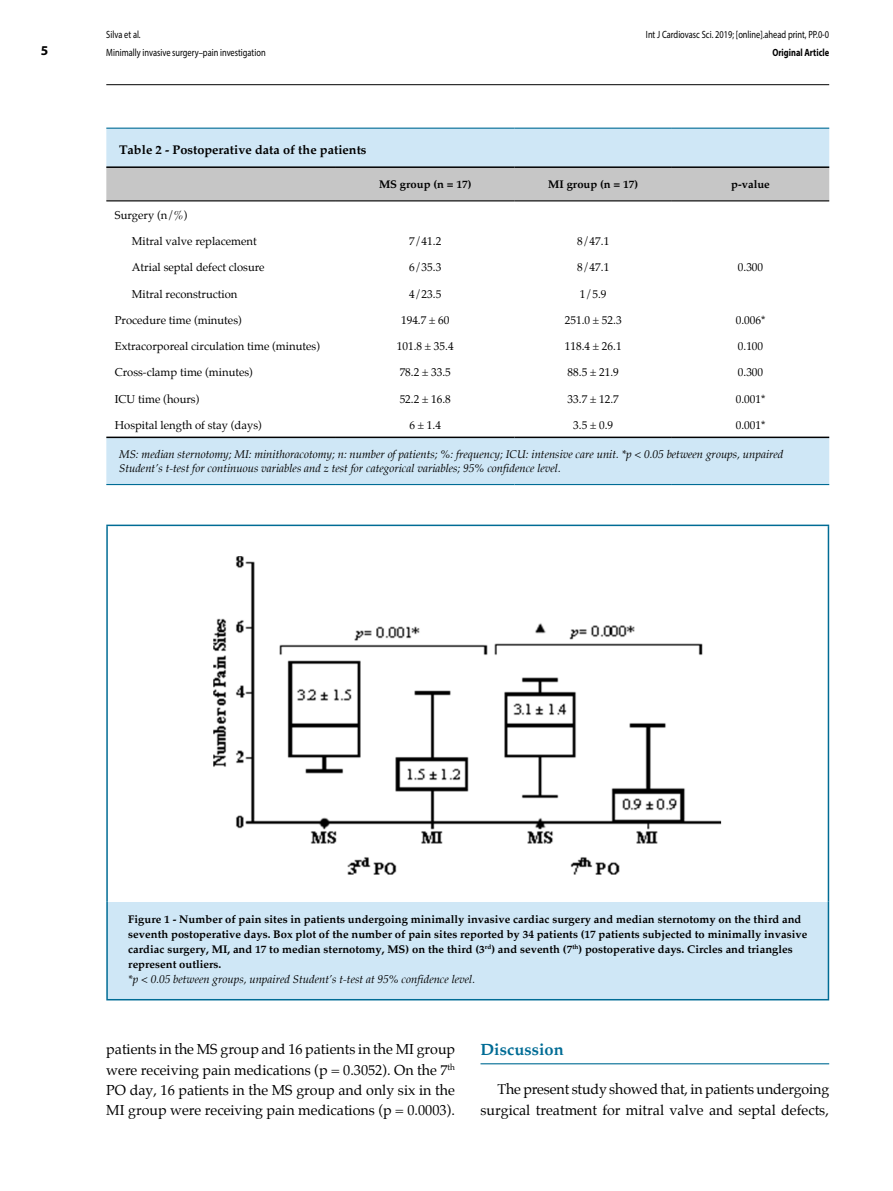
<style>
.page{position:relative;width:893px;height:1191px;background:#fff}
.page>*{position:absolute;margin:0;border:0;box-sizing:border-box;transform-origin:0 0}
.t1{font:700 16.5px "Palatino";color:#006c95}
.t2{font:14.25px/20.2px "Palatino";color:#000;text-align:justify}
.t3{font:700 13.5px "Myriad Pro";color:#000}
.t4{font:700 12.75px "Palatino";color:#000}
.t5{font:700 11.25px/15px "Palatino";color:#000}
.t6{font:11.25px "Palatino";color:#000}
.t7{font:italic 11.25px/13.5px "Palatino";color:#000}
.t8{font:10.5px/18px "Myriad Pro";color:#000;scale:.8 1}
.t9{font:700 10.5px "Myriad Pro";color:#000;scale:.8 1}
</style>
<div class="page">
<hr style="left:106px;top:84px;width:723px;height:1px;background:#000">
<svg style="left:106px;top:129px;width:723px;height:355px"></svg>
<div style="left:106px;top:168px;width:723px;height:32px;background:#c6c6c6"></div>
<hr style="left:106px;top:128px;width:230px;height:1px;background:#006c95">
<hr style="left:336px;top:128px;width:179px;height:1px;background:#006c95">
<hr style="left:515px;top:128px;width:157px;height:1px;background:#006c95">
<hr style="left:672px;top:128px;width:157px;height:1px;background:#006c95">
<hr style="left:106px;top:166px;width:230px;height:2px;background:#000">
<hr style="left:336px;top:166px;width:179px;height:2px;background:#000">
<hr style="left:515px;top:166px;width:157px;height:2px;background:#000">
<hr style="left:672px;top:166px;width:157px;height:2px;background:#000">
<hr style="left:106px;top:436px;width:230px;height:2px;background:#000">
<hr style="left:336px;top:436px;width:179px;height:2px;background:#000">
<hr style="left:515px;top:436px;width:157px;height:2px;background:#000">
<hr style="left:672px;top:436px;width:157px;height:2px;background:#000">
<hr style="left:106px;top:484px;width:230px;height:1px;background:#006c95">
<hr style="left:336px;top:484px;width:179px;height:1px;background:#006c95">
<hr style="left:515px;top:484px;width:157px;height:1px;background:#006c95">
<hr style="left:672px;top:484px;width:157px;height:1px;background:#006c95">
<hr style="left:106px;top:200px;width:230px;height:1px;background:#000">
<hr style="left:336px;top:200px;width:179px;height:1px;background:#000">
<hr style="left:515px;top:200px;width:157px;height:1px;background:#000">
<hr style="left:672px;top:200px;width:157px;height:1px;background:#000">
<div style="left:107px;top:901px;width:721px;height:98px;background:#cfe7f6"></div>
<hr style="left:106px;top:901px;width:2px;height:98px;background:#006c95">
<hr style="left:828px;top:901px;width:1px;height:98px;background:#006c95">
<hr style="left:106px;top:999px;width:723px;height:1px;background:#006c95">
<hr style="left:106px;top:524px;width:723px;height:2px;background:#006c95">
<hr style="left:106px;top:526px;width:2px;height:375px;background:#006c95">
<hr style="left:828px;top:526px;width:1px;height:375px;background:#006c95">
<img style="left:213px;top:556px;width:509px;height:319px">
<hr style="left:480px;top:1063px;width:349px;height:1px;background:#006c95">
<p class="t3" style="left:41px;top:42px;width:9px">5</p>
<p class="t8" style="left:106px;top:25px;width:201px">Silva et al.<br>Minimally invasive surgery–pain investigation</p>
<p class="t8" style="left:646px;top:25px;width:231px">Int J Cardiovasc Sci. 2019; [online].ahead print, PP.0-0</p>
<p class="t9" style="left:772px;top:45px;width:73px">Original Article</p>
<p class="t4" style="left:119px;top:143px;width:249px">Table 2 - Postoperative data of the patients</p>
<p class="t5" style="left:379px;top:177px;width:94px">MS group (n = 17)</p>
<p class="t5" style="left:548px;top:177px;width:91px">MI group (n = 17)</p>
<p class="t5" style="left:731px;top:177px;width:40px">p-value</p>
<p class="t6" style="left:115px;top:208px;width:74px">Surgery (n/%)</p>
<p class="t6" style="left:132px;top:235px;width:126px">Mitral valve replacement</p>
<p class="t6" style="left:409px;top:235px;width:34px">7/41.2</p>
<p class="t6" style="left:577px;top:235px;width:34px">8/47.1</p>
<p class="t6" style="left:132px;top:261px;width:134px">Atrial septal defect closure</p>
<p class="t6" style="left:409px;top:261px;width:34px">6/35.3</p>
<p class="t6" style="left:577px;top:261px;width:34px">8/47.1</p>
<p class="t6" style="left:738px;top:261px;width:27px">0.300</p>
<p class="t6" style="left:132px;top:287px;width:107px">Mitral reconstruction</p>
<p class="t6" style="left:409px;top:287px;width:34px">4/23.5</p>
<p class="t6" style="left:580px;top:287px;width:28px">1/5.9</p>
<p class="t6" style="left:115px;top:313px;width:129px">Procedure time (minutes)</p>
<p class="t6" style="left:401px;top:313px;width:50px">194.7 ± 60</p>
<p class="t6" style="left:565px;top:313px;width:58px">251.0 ± 52.3</p>
<p class="t6" style="left:736px;top:313px;width:31px">0.006*</p>
<p class="t6" style="left:115px;top:340px;width:207px">Extracorporeal circulation time (minutes)</p>
<p class="t6" style="left:397px;top:340px;width:58px">101.8 ± 35.4</p>
<p class="t6" style="left:565px;top:340px;width:58px">118.4 ± 26.1</p>
<p class="t6" style="left:738px;top:340px;width:27px">0.100</p>
<p class="t6" style="left:115px;top:366px;width:140px">Cross-clamp time (minutes)</p>
<p class="t6" style="left:400px;top:366px;width:53px">78.2 ± 33.5</p>
<p class="t6" style="left:568px;top:366px;width:53px">88.5 ± 21.9</p>
<p class="t6" style="left:738px;top:366px;width:27px">0.300</p>
<p class="t6" style="left:115px;top:392px;width:86px">ICU time (hours)</p>
<p class="t6" style="left:400px;top:392px;width:53px">52.2 ± 16.8</p>
<p class="t6" style="left:568px;top:392px;width:53px">33.7 ± 12.7</p>
<p class="t6" style="left:736px;top:392px;width:31px">0.001*</p>
<p class="t6" style="left:115px;top:418px;width:149px">Hospital length of stay (days)</p>
<p class="t6" style="left:409px;top:418px;width:33px">6 ± 1.4</p>
<p class="t6" style="left:573px;top:418px;width:41px">3.5 ± 0.9</p>
<p class="t6" style="left:736px;top:418px;width:31px">0.001*</p>
<p class="t7" style="left:119px;top:448px;width:666px">MS: median sternotomy; MI: minithoracotomy; n: number of patients; %: frequency; ICU: intensive care unit. *p &lt; 0.05 between groups, unpaired<br>Student’s t-test for continuous variables and z test for categorical variables; 95% confidence level.</p>
<p class="t5" style="left:128px;top:911px;width:680px">Figure 1 - Number of pain sites in patients undergoing minimally invasive cardiac surgery and median sternotomy on the third and seventh postoperative days. Box plot of the number of pain sites reported by 34 patients (17 patients subjected to minimally invasive cardiac surgery, MI, and 17 to median sternotomy, MS) on the third (3<sup>rd</sup>) and seventh (7<sup>th</sup>) postoperative days. Circles and triangles represent outliers.</p>
<p class="t7" style="left:128px;top:972px;width:348px">*p &lt; 0.05 between groups, unpaired Student’s t-test at 95% confidence level.</p>
<p class="t2" style="left:106px;top:1039px;width:350px">patients in the MS group and 16 patients in the MI group were receiving pain medications (p = 0.3052). On the 7<sup>th </sup>PO day, 16 patients in the MS group and only six in the MI group were receiving pain medications (p = 0.0003).</p>
<h1 class="t1" style="left:480px;top:1039px;width:85px">Discussion</h1>
<p class="t2" style="left:480px;top:1078px;width:350px;line-height:21.8px;text-align:right">The present study showed that, in patients undergoing surgical treatment for mitral valve and septal defects,</p>
</div>
